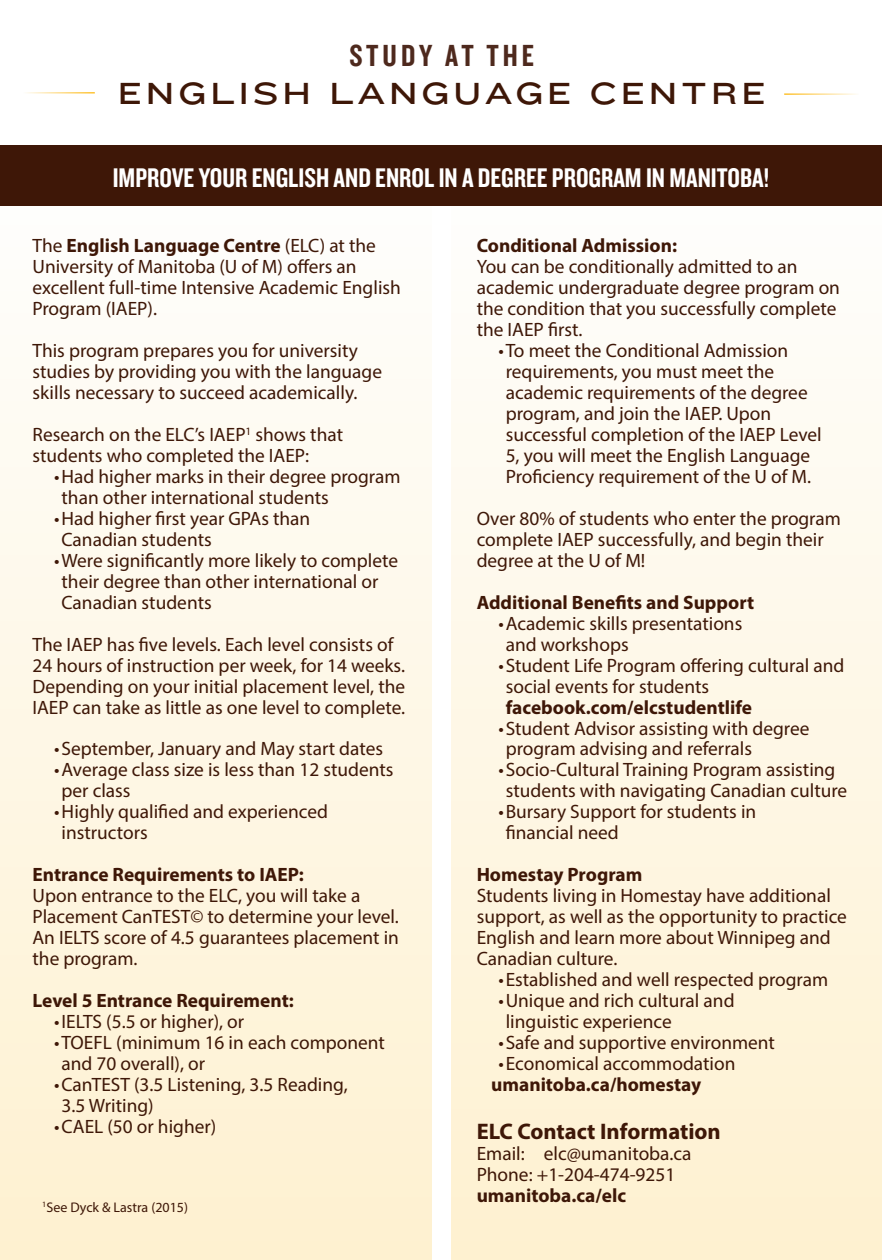
<style>
.page{position:relative;width:882px;height:1260px;background:#fff}
.page>*{position:absolute;margin:0;border:0;box-sizing:border-box;transform-origin:0 0}
.t1{font:31.68px "Knockout 34 Junior Sumo";letter-spacing:.125em;color:#3e1707}
.t2{font:31.68px "Knockout 49 Liteweight";letter-spacing:.125em;color:#4e291d}
.t3{font:28px "Knockout 49 Liteweight";color:#fff}
.t4{font:700 22.57px "Myriad Pro";color:#3e1707}
.t5{font:19.43px/21px "Myriad Pro";color:#3e1707}
.t6{font:700 19.43px "Myriad Pro";color:#3e1707}
.t7{font:14px "Myriad Pro";color:#3e1707}
.s1{font-weight:700}
</style>
<div class="page">
<div style="left:0;top:154px;width:432px;height:1106px;background:linear-gradient(to bottom,#fefefe,#fef1d0)"></div>
<div style="left:451px;top:154px;width:431px;height:1106px;background:linear-gradient(to bottom,#fefefe,#fef1d0)"></div>
<hr style="left:784px;top:93px;width:75px;height:2px;background:#fdb913">
<hr style="left:23px;top:92px;width:72px;height:1px;background:#fdb913">
<div style="left:0;top:145px;width:882px;height:61px;background:#3e1707"></div>
<h1 class="t2" style="left:349px;top:36px;width:186px">STUDY AT THE</h1>
<h1 class="t1" style="left:118px;top:71px;width:649px">ENGLISH LANGUAGE CENTRE</h1>
<h2 class="t3" style="left:113px;top:160px;width:658px">IMPROVE YOUR ENGLISH AND ENROL IN A DEGREE PROGRAM IN MANITOBA!</h2>
<p class="t5" style="left:33px;top:235px;width:370px">The <span class="s1">English Language Centre</span> (ELC) at the University of Manitoba (U of M) offers an excellent full-time Intensive Academic English Program (IAEP).</p>
<p class="t5" style="left:33px;top:340px;width:351px">This program prepares you for university studies by providing you with the language skills necessary to succeed academically.</p>
<p class="t5" style="left:33px;top:424px;width:312px">Research on the ELC’s IAEP<sup>1</sup> shows that students who completed the IAEP:</p>
<p class="t5" style="left:62px;top:466px;width:340px;text-indent:-7px">•Had higher marks in their degree program than other international students</p>
<p class="t5" style="left:62px;top:507px;width:250px;text-indent:-7px">•Had higher first year GPAs than<br>Canadian students</p>
<p class="t5" style="left:62px;top:549px;width:338px;text-indent:-7px">•Were significantly more likely to complete their degree than other international or<br>Canadian students</p>
<p class="t5" style="left:33px;top:633px;width:374px">The IAEP has five levels. Each level consists of 24 hours of instruction per week, for 14 weeks.<br>Depending on your initial placement level, the IAEP can take as little as one level to complete.</p>
<p class="t5" style="left:54px;top:738px;width:330px">•September, January and May start dates</p>
<p class="t5" style="left:62px;top:759px;width:333px;text-indent:-7px">•Average class size is less than 12 students per class</p>
<p class="t5" style="left:62px;top:801px;width:268px;text-indent:-7px">•Highly qualified and experienced instructors</p>
<p class="t6" style="left:33px;top:862px;width:273px">Entrance Requirements to IAEP:</p>
<p class="t5" style="left:33px;top:885px;width:368px">Upon entrance to the ELC, you will take a Placement CanTEST© to determine your level.<br>An IELTS score of 4.5 guarantees placement in the program.</p>
<p class="t6" style="left:33px;top:988px;width:263px">Level 5 Entrance Requirement:</p>
<p class="t5" style="left:54px;top:1011px;width:191px">•IELTS (5.5 or higher), or</p>
<p class="t5" style="left:62px;top:1032px;width:325px;text-indent:-7px">•TOEFL (minimum 16 in each component and 70 overall), or</p>
<p class="t5" style="left:62px;top:1074px;width:288px;text-indent:-7px">•CanTEST (3.5 Listening, 3.5 Reading,<br>3.5 Writing)</p>
<p class="t5" style="left:54px;top:1116px;width:164px">•CAEL (50 or higher)</p>
<p class="t7" style="left:42px;top:1198px;width:147px"><sup>1</sup>See Dyck &amp; Lastra (2015)</p>
<p class="t6" style="left:477px;top:233px;width:202px">Conditional Admission:</p>
<p class="t5" style="left:477px;top:256px;width:365px">You can be conditionally admitted to an academic undergraduate degree program on the condition that you successfully complete the IAEP first.</p>
<p class="t5" style="left:506px;top:340px;width:318px;text-indent:-7px">•To meet the Conditional Admission requirements, you must meet the academic requirements of the degree program, and join the IAEP. Upon successful completion of the IAEP Level 5, you will meet the English Language Proficiency requirement of the U of M.</p>
<p class="t5" style="left:477px;top:507px;width:366px">Over 80% of students who enter the program complete IAEP successfully, and begin their degree at the U of M!</p>
<p class="t6" style="left:477px;top:589px;width:279px">Additional Benefits and Support</p>
<p class="t5" style="left:506px;top:612px;width:238px;text-indent:-7px">•Academic skills presentations and workshops</p>
<p class="t5" style="left:506px;top:654px;width:340px;text-indent:-7px">•Student Life Program offering cultural and social events for students</p>
<p class="t6" style="left:506px;top:694px;width:248px">facebook.com/elcstudentlife</p>
<p class="t5" style="left:506px;top:717px;width:305px;text-indent:-7px">•Student Advisor assisting with degree program advising and referrals</p>
<p class="t5" style="left:506px;top:759px;width:343px;text-indent:-7px">•Socio-Cultural Training Program assisting students with navigating Canadian culture</p>
<p class="t5" style="left:506px;top:801px;width:252px;text-indent:-7px">•Bursary Support for students in financial need</p>
<p class="t6" style="left:477px;top:862px;width:167px">Homestay Program</p>
<p class="t5" style="left:477px;top:885px;width:372px">Students living in Homestay have additional support, as well as the opportunity to practice English and learn more about Winnipeg and Canadian culture.</p>
<p class="t5" style="left:498px;top:969px;width:331px">•Established and well respected program</p>
<p class="t5" style="left:506px;top:990px;width:230px;text-indent:-7px">•Unique and rich cultural and linguistic experience</p>
<p class="t5" style="left:498px;top:1032px;width:278px">•Safe and supportive environment</p>
<p class="t5" style="left:498px;top:1053px;width:239px">•Economical accommodation</p>
<p class="t6" style="left:491px;top:1072px;width:212px">umanitoba.ca/homestay</p>
<p class="t4" style="left:477px;top:1117px;width:246px">ELC Contact Information</p>
<p class="t5" style="left:477px;top:1143px;width:216px">Email: elc@umanitoba.ca<br>Phone: +1-204-474-9251</p>
<p class="t6" style="left:477px;top:1183px;width:151px">umanitoba.ca/elc</p>
</div>
